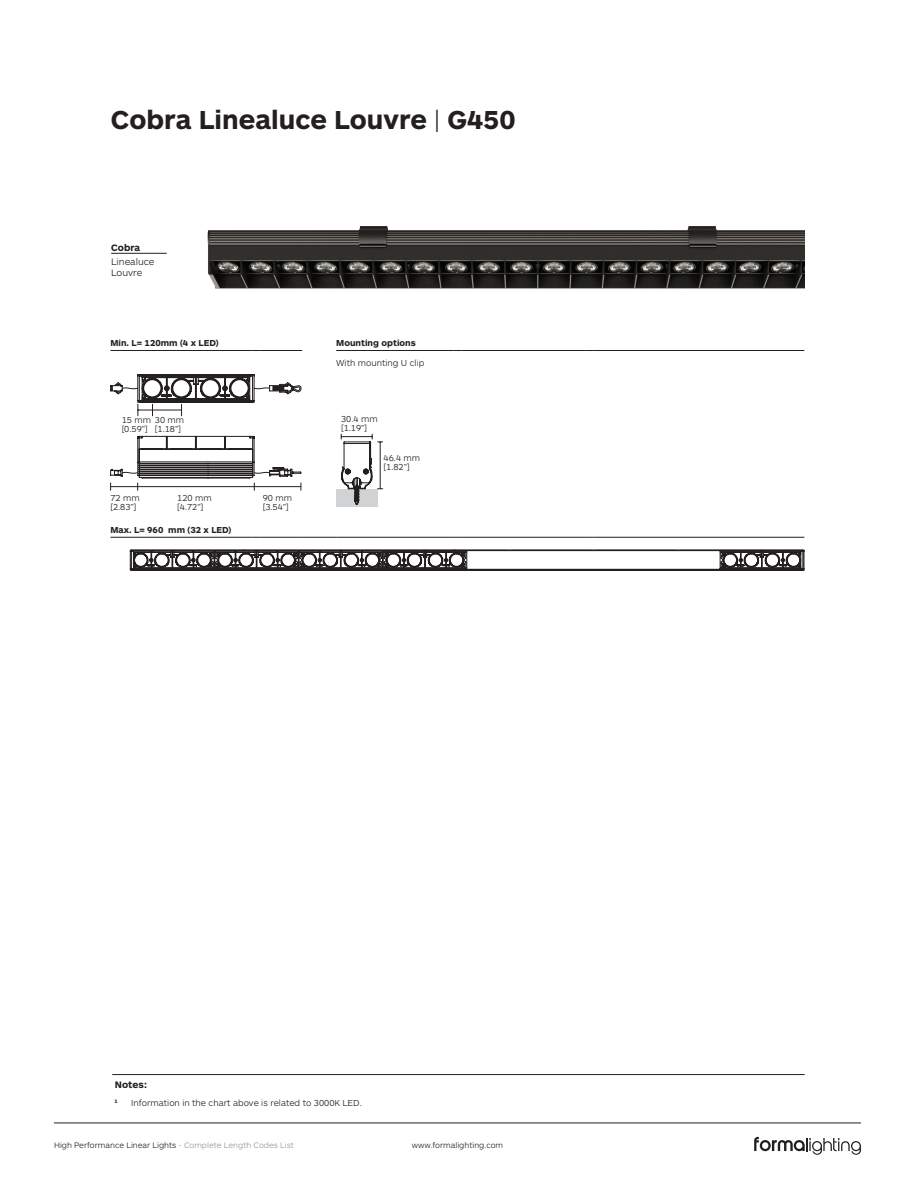
<style>
.page{position:relative;width:915px;height:1191px;background:#fff}
.page>*{position:absolute;margin:0;border:0;box-sizing:border-box;transform-origin:0 0}
.t1{font:700 27px "ARS Maquette";color:#231f20}
.t2{font:300 9.75px/10.5px "ARS Maquette";color:#231f20}
.t3{font:700 9.75px "ARS Maquette";color:#231f20}
.t4{font:300 9px/9px "ARS Maquette";color:#231f20}
.t5{font:700 9px "ARS Maquette";color:#231f20}
.t6{font:300 8.25px "ARS Maquette";color:#231f20}
.t7{font:700 5.25px "ARS Maquette";color:#231f20}
.s1{font-weight:300}
.s2{color:#939598}
</style>
<div class="page">
<svg style="left:754px;top:1136px;width:106px;height:18px"></svg>
<hr style="left:54px;top:1122px;width:806px;height:1px;background:#231f20">
<hr style="left:112px;top:1074px;width:692px;height:1px;background:#231f20">
<hr style="left:111px;top:253px;width:56px;height:1px;background:#231f20">
<img style="left:207px;top:226px;width:597px;height:63px">
<hr style="left:336px;top:350px;width:117px;height:1px;background:#231f20">
<hr style="left:461px;top:350px;width:124px;height:1px;background:#231f20">
<hr style="left:593px;top:350px;width:211px;height:1px;background:#231f20">
<hr style="left:110px;top:350px;width:141px;height:1px;background:#231f20">
<hr style="left:260px;top:350px;width:42px;height:1px;background:#231f20">
<hr style="left:110px;top:537px;width:141px;height:1px;background:#231f20">
<hr style="left:260px;top:537px;width:42px;height:1px;background:#231f20">
<hr style="left:302px;top:537px;width:34px;height:1px;background:#231f20">
<hr style="left:336px;top:537px;width:117px;height:1px;background:#231f20">
<hr style="left:461px;top:537px;width:124px;height:1px;background:#231f20">
<hr style="left:593px;top:537px;width:211px;height:1px;background:#231f20">
<svg style="left:110px;top:374px;width:191px;height:42px"></svg>
<svg style="left:110px;top:436px;width:191px;height:54px"></svg>
<div style="left:336px;top:489px;width:41px;height:17px;background:#d1d2d4"></div>
<svg style="left:341px;top:434px;width:41px;height:71px"></svg>
<svg style="left:130px;top:550px;width:674px;height:20px"></svg>
<h1 class="t1" style="left:111px;top:102px;width:406px">Cobra Linealuce Louvre <span class="s1">|</span> G450</h1>
<p class="t3" style="left:111px;top:241px;width:31px">Cobra</p>
<p class="t2" style="left:111px;top:256px;width:45px">Linealuce<br>Louvre</p>
<p class="t5" style="left:110px;top:337px;width:109px">Min. L= 120mm (4 x LED)</p>
<p class="t5" style="left:336px;top:337px;width:81px">Mounting options</p>
<p class="t4" style="left:336px;top:358px;width:90px">With mounting U clip</p>
<p class="t4" style="left:122px;top:414px;width:64px">15 mm 30 mm [0.59”]</p>
<p class="t4" style="left:155px;top:423px;width:28px">[1.18”]</p>
<p class="t4" style="left:110px;top:492px;width:31px">72 mm [2.83”]</p>
<p class="t4" style="left:177px;top:493px;width:36px">120 mm [4.72”]</p>
<p class="t5" style="left:110px;top:524px;width:122px">Max. L= 960 mm (32 x LED)</p>
<p class="t4" style="left:263px;top:492px;width:31px">90 mm [3.54”]</p>
<p class="t4" style="left:341px;top:414px;width:38px">30.4 mm [1.19”]</p>
<p class="t4" style="left:383px;top:453px;width:38px">46.4 mm [1.82”]</p>
<p class="t3" style="left:115px;top:1078px;width:34px">Notes:</p>
<p class="t7" style="left:114px;top:1097px;width:5px">1</p>
<p class="t4" style="left:131px;top:1097px;width:232px">Information in the chart above is related to 3000K LED.</p>
<p class="t6" style="left:54px;top:1139px;width:241px">High Performance Linear Lights <span class="s2">- Complete Length Codes List</span></p>
<p class="t6" style="left:411px;top:1139px;width:93px">www.formalighting.com</p>
</div>
